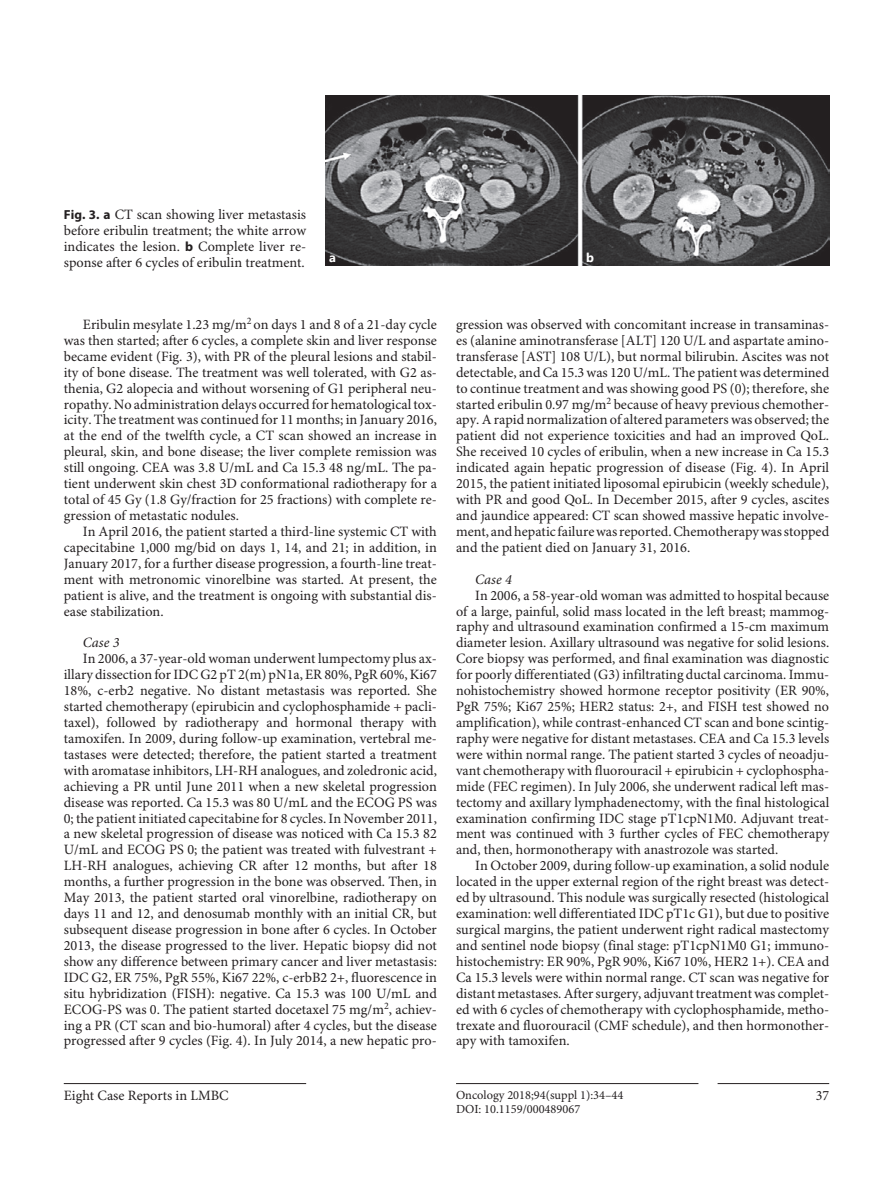
<style>
.page{position:relative;width:893px;height:1191px;background:#fff}
.page>*{position:absolute;margin:0;border:0;box-sizing:border-box;transform-origin:0 0}
.t1{font:14.25px/15.9px "Minion Pro";color:#231f20;text-align:justify}
.t2{font:italic 14.25px "Minion Pro";color:#231f20}
.t3{font:700 12.75px "Segoe UI";color:#fff}
.t4{font:12.3px "Minion Pro";color:#231f20}
.s1{font-family:"Myriad Pro";font-weight:700;font-size:13.2px}
.s2{font-family:"Myriad Pro";font-weight:700;font-size:13.35px}
</style>
<div class="page">
<hr style="left:718px;top:1083px;width:111px;height:1px;background:#231f20">
<hr style="left:456px;top:1083px;width:242px;height:1px;background:#231f20">
<hr style="left:64px;top:1083px;width:242px;height:1px;background:#231f20">
<img style="left:325px;top:95px;width:504px;height:171px">
<p class="t1" style="left:64px;top:207px;width:244px"><span class="s1">Fig. 3.</span> <span class="s2">a</span> CT scan showing liver metastasis before eribulin treatment; the white arrow indicates the lesion. <span class="s2">b</span> Complete liver re&shy;sponse after 6 cycles of eribulin treatment.</p>
<p class="t3" style="left:329px;top:245px;width:8px">a</p>
<p class="t3" style="left:586px;top:245px;width:9px">b</p>
<p class="t1" style="left:64px;top:317px;width:375px;text-indent:19px">Eribulin mesylate 1.23 mg/m<sup>2</sup> on days 1 and 8 of a 21-day cycle was then started; after 6 cycles, a complete skin and liver response became evident (Fig. 3), with PR of the pleural lesions and stabil&shy;ity of bone disease. The treatment was well tolerated, with G2 as&shy;thenia, G2 alopecia and without worsening of G1 peripheral neu&shy;ropathy. No administration delays occurred for hematological tox&shy;icity. The treatment was continued for 11 months; in January 2016, at the end of the twelfth cycle, a CT scan showed an increase in pleural, skin, and bone disease; the liver complete remission was still ongoing. CEA was 3.8 U/mL and Ca 15.3 48 ng/mL. The pa&shy;tient underwent skin chest 3D conformational radiotherapy for a total of 45 Gy (1.8 Gy/fraction for 25 fractions) with complete re&shy;gression of metastatic nodules.</p>
<p class="t1" style="left:64px;top:524px;width:375px;text-indent:19px">In April 2016, the patient started a third-line systemic CT with capecitabine 1,000 mg/bid on days 1, 14, and 21; in addition, in January 2017, for a further disease progression, a fourth-line treat&shy;ment with metronomic vinorelbine was started. At present, the patient is alive, and the treatment is ongoing with substantial dis&shy;ease stabilization.</p>
<p class="t2" style="left:83px;top:634px;width:38px">Case 3</p>
<p class="t1" style="left:64px;top:651px;width:375px;text-indent:19px">In 2006, a 37-year-old woman underwent lumpectomy plus ax&shy;illary dissection for IDC G2 pT 2(m) pN1a, ER 80%, PgR 60%, Ki67<br>18%, c-erb2 negative. No distant metastasis was reported. She started chemotherapy (epirubicin and cyclophosphamide + pacli&shy;taxel), followed by radiotherapy and hormonal therapy with tamoxifen. In 2009, during follow-up examination, vertebral me&shy;tastases were detected; therefore, the patient started a treatment with aromatase inhibitors, LH-RH analogues, and zoledronic acid, achieving a PR until June 2011 when a new skeletal progression disease was reported. Ca 15.3 was 80 U/mL and the ECOG PS was 0; the patient initiated capecitabine for 8 cycles. In November 2011, a new skeletal progression of disease was noticed with Ca 15.3 82<br>U/mL and ECOG PS 0; the patient was treated with fulvestrant + LH-RH analogues, achieving CR after 12 months, but after 18 months, a further progression in the bone was observed. Then, in May 2013, the patient started oral vinorelbine, radiotherapy on days 11 and 12, and denosumab monthly with an initial CR, but subsequent disease progression in bone after 6 cycles. In October 2013, the disease progressed to the liver. Hepatic biopsy did not show any difference between primary cancer and liver metastasis:<br>IDC G2, ER 75%, PgR 55%, Ki67 22%, c-erbB2 2+, fluorescence in situ hybridization (FISH): negative. Ca 15.3 was 100 U/mL and ECOG-PS was 0. The patient started docetaxel 75 mg/m<sup>2</sup>, achiev&shy;ing a PR (CT scan and bio-humoral) after 4 cycles, but the disease progressed after 9 cycles (Fig. 4). In July 2014, a new hepatic pro-</p>
<p class="t1" style="left:456px;top:317px;width:375px">gression was observed with concomitant increase in transaminas&shy;es (alanine aminotransferase [ALT] 120 U/L and aspartate amino&shy;transferase [AST] 108 U/L), but normal bilirubin. Ascites was not detectable, and Ca 15.3 was 120 U/mL. The patient was determined to continue treatment and was showing good PS (0); therefore, she started eribulin 0.97 mg/m<sup>2</sup> because of heavy previous chemother&shy;apy. A rapid normalization of altered parameters was observed; the patient did not experience toxicities and had an improved QoL.<br>She received 10 cycles of eribulin, when a new increase in Ca 15.3 indicated again hepatic progression of disease (Fig. 4). In April 2015, the patient initiated liposomal epirubicin (weekly schedule), with PR and good QoL. In December 2015, after 9 cycles, ascites and jaundice appeared: CT scan showed massive hepatic involve&shy;ment, and hepatic failure was reported. Chemotherapy was stopped and the patient died on January 31, 2016.</p>
<p class="t2" style="left:475px;top:570px;width:38px">Case 4</p>
<p class="t1" style="left:456px;top:587px;width:375px;text-indent:19px">In 2006, a 58-year-old woman was admitted to hospital because of a large, painful, solid mass located in the left breast; mammog&shy;raphy and ultrasound examination confirmed a 15-cm maximum diameter lesion. Axillary ultrasound was negative for solid lesions.<br>Core biopsy was performed, and final examination was diagnostic for poorly differentiated (G3) infiltrating ductal carcinoma. Immu&shy;nohistochemistry showed hormone receptor positivity (ER 90%, PgR 75%; Ki67 25%; HER2 status: 2+, and FISH test showed no amplification), while contrast-enhanced CT scan and bone scintig&shy;raphy were negative for distant metastases. CEA and Ca 15.3 levels were within normal range. The patient started 3 cycles of neoadju&shy;vant chemotherapy with fluorouracil + epirubicin + cyclophospha&shy;mide (FEC regimen). In July 2006, she underwent radical left mas&shy;tectomy and axillary lymphadenectomy, with the final histological examination confirming IDC stage pT1cpN1M0. Adjuvant treat&shy;ment was continued with 3 further cycles of FEC chemotherapy and, then, hormonotherapy with anastrozole was started.</p>
<p class="t1" style="left:456px;top:858px;width:375px;text-indent:19px">In October 2009, during follow-up examination, a solid nodule located in the upper external region of the right breast was detect&shy;ed by ultrasound. This nodule was surgically resected (histological examination: well differentiated IDC pT1c G1), but due to positive surgical margins, the patient underwent right radical mastectomy and sentinel node biopsy (final stage: pT1cpN1M0 G1; immuno&shy;histochemistry: ER 90%, PgR 90%, Ki67 10%, HER2 1+). CEA and Ca 15.3 levels were within normal range. CT scan was negative for distant metastases. After surgery, adjuvant treatment was complet&shy;ed with 6 cycles of chemotherapy with cyclophosphamide, metho&shy;trexate and fluorouracil (CMF schedule), and then hormonother&shy;apy with tamoxifen.</p>
<p class="t1" style="left:64px;top:1088px;width:166px">Eight Case Reports in LMBC</p>
<p class="t4" style="left:456px;top:1087px;width:169px">Oncology 2018;94(suppl 1):34–44</p>
<p class="t1" style="left:816px;top:1088px;width:15px">37</p>
<p class="t4" style="left:456px;top:1101px;width:126px">DOI: 10.1159/000489067</p>
</div>
